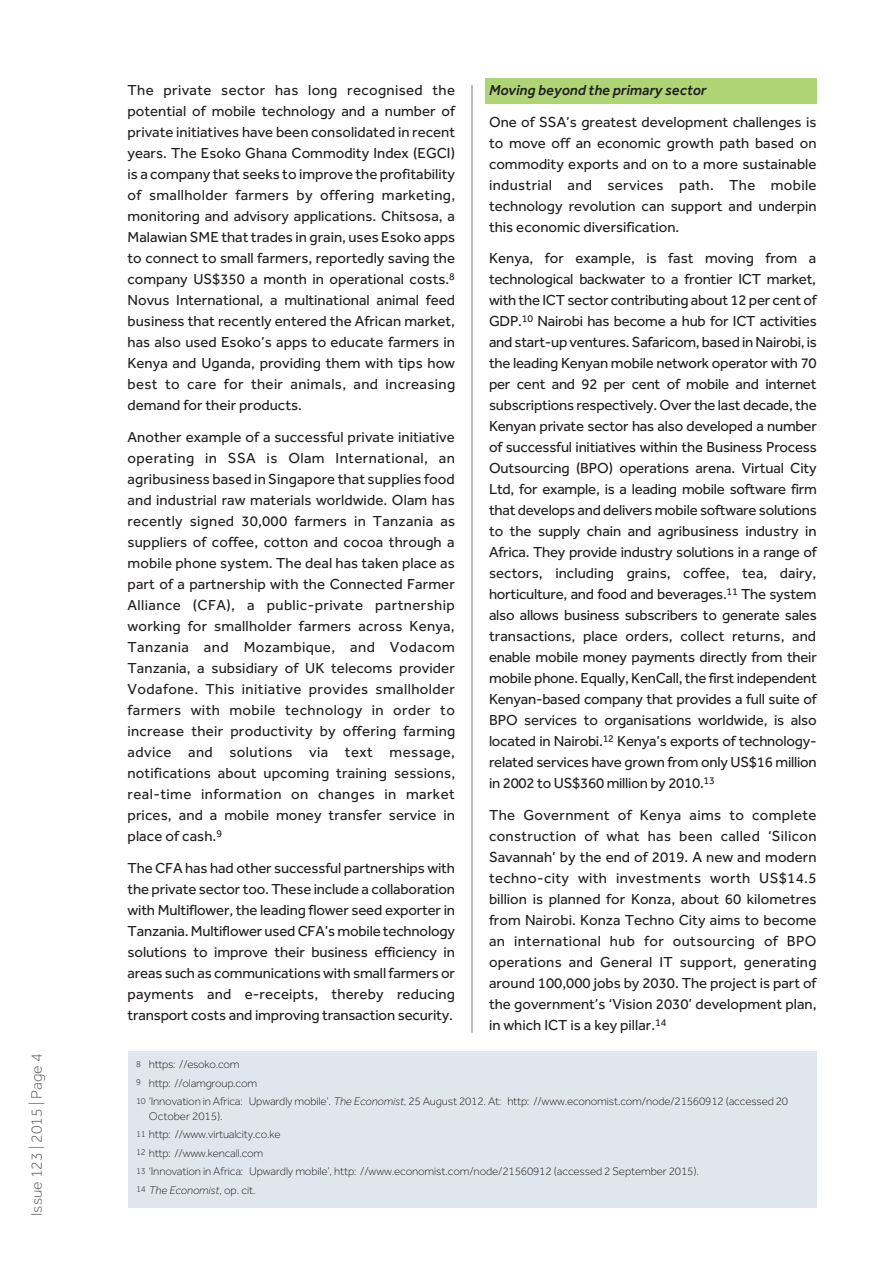
<style>
.page{position:relative;width:893px;height:1263px;background:#fff}
.page>*{position:absolute;margin:0;border:0;box-sizing:border-box;transform-origin:0 0}
.t1{font:300 15.75px "Effra";color:#57585a}
.t2{font:15px/21px "Effra";color:#231f20;text-align:justify}
.t3{font:italic 500 15px "Effra";color:#231f20}
.t4{font:300 11.55px/18.5px "Effra";letter-spacing:-.015em;color:#231f20}
.s1{font-size:9px}
.s2{font-style:italic}
</style>
<div class="page">
<div style="left:485px;top:79px;width:331px;height:25px;background:#aed475"></div>
<hr style="left:471px;top:85px;width:2px;height:948px;background:#a8a9ad">
<div style="left:128px;top:1051px;width:688px;height:157px;background:#dfe6ee"></div>
<p class="t2" style="left:128px;top:80px;width:329px">The private sector has long recognised the potential of mobile technology and a number of private initiatives have been consolidated in recent years. The Esoko Ghana Commodity Index (EGCI) is a company that seeks to improve the profitability of smallholder farmers by offering marketing, monitoring and advisory applications. Chitsosa, a Malawian SME that trades in grain, uses Esoko apps to connect to small farmers, reportedly saving the company US$350 a month in operational costs.<sup>8<br></sup>Novus International, a multinational animal feed business that recently entered the African market, has also used Esoko’s apps to educate farmers in Kenya and Uganda, providing them with tips how best to care for their animals, and increasing demand for their products.</p>
<p class="t2" style="left:128px;top:426px;width:329px">Another example of a successful private initiative operating in SSA is Olam International, an agribusiness based in Singapore that supplies food and industrial raw materials worldwide. Olam has recently signed 30,000 farmers in Tanzania as suppliers of coffee, cotton and cocoa through a mobile phone system. The deal has taken place as part of a partnership with the Connected Farmer Alliance (CFA), a public-private partnership working for smallholder farmers across Kenya, Tanzania and Mozambique, and Vodacom Tanzania, a subsidiary of UK telecoms provider Vodafone. This initiative provides smallholder farmers with mobile technology in order to increase their productivity by offering farming advice and solutions via text message, notifications about upcoming training sessions, real-time information on changes in market prices, and a mobile money transfer service in place of cash.<sup>9</sup></p>
<p class="t2" style="left:128px;top:857px;width:329px">The CFA has had other successful partnerships with the private sector too. These include a collaboration with Multiflower, the leading flower seed exporter in Tanzania. Multiflower used CFA’s mobile technology solutions to improve their business efficiency in areas such as communications with small farmers or payments and e-receipts, thereby reducing transport costs and improving transaction security.</p>
<p class="t3" style="left:489px;top:81px;width:219px">Moving beyond the primary sector</p>
<p class="t2" style="left:489px;top:111px;width:329px">One of SSA’s greatest development challenges is to move off an economic growth path based on commodity exports and on to a more sustainable industrial and services path. The mobile technology revolution can support and underpin this economic diversification.</p>
<p class="t2" style="left:489px;top:248px;width:329px">Kenya, for example, is fast moving from a technological backwater to a frontier ICT market, with the ICT sector contributing about 12 per cent of GDP.<sup>10</sup> Nairobi has become a hub for ICT activities and start-up ventures. Safaricom, based in Nairobi, is the leading Kenyan mobile network operator with 70 per cent and 92 per cent of mobile and internet subscriptions respectively. Over the last decade, the Kenyan private sector has also developed a number of successful initiatives within the Business Process Outsourcing (BPO) operations arena. Virtual City Ltd, for example, is a leading mobile software firm that develops and delivers mobile software solutions to the supply chain and agribusiness industry in Africa. They provide industry solutions in a range of sectors, including grains, coffee, tea, dairy, horticulture, and food and beverages.<sup>11</sup> The system also allows business subscribers to generate sales transactions, place orders, collect returns, and enable mobile money payments directly from their mobile phone. Equally, KenCall, the first independent Kenyan-based company that provides a full suite of BPO services to organisations worldwide, is also located in Nairobi.<sup>12</sup> Kenya’s exports of technology&shy;related services have grown from only US$16 million in 2002 to US$360 million by 2010.<sup>13</sup></p>
<p class="t2" style="left:489px;top:804px;width:329px">The Government of Kenya aims to complete construction of what has been called ‘Silicon Savannah’ by the end of 2019. A new and modern techno-city with investments worth US$14.5 billion is planned for Konza, about 60 kilometres from Nairobi. Konza Techno City aims to become an international hub for outsourcing of BPO operations and General IT support, generating around 100,000 jobs by 2030. The project is part of the government’s ‘Vision 2030’ development plan, in which ICT is a key pillar.<sup>14</sup></p>
<p class="t1" style="left:28px;top:1216px;width:164px;rotate:-90deg">Issue 123 | 2015 | Page 4</p>
<p class="t4" style="left:136px;top:1055px;width:654px"><span class="s1">8</span> https://esoko.com<br><span class="s1">9</span> http://olamgroup.com<br><span class="s1">10</span> ‘Innovation in Africa: Upwardly mobile’. <span class="s2">The Economist</span>, 25 August 2012. At: http://www.economist.com/node/21560912 (accessed 20</p>
<p class="t4" style="left:136px;top:1106px;width:564px;text-indent:13px">October 2015).<br><span class="s1">11</span> http://www.virtualcity.co.ke<br><span class="s1">12</span> http://www.kencall.com<br><span class="s1">13</span> ‘Innovation in Africa: Upwardly mobile’, http://www.economist.com/node/21560912 (accessed 2 September 2015).<br><span class="s1">14</span> <span class="s2">The Economist</span>, op. cit.</p>
</div>
